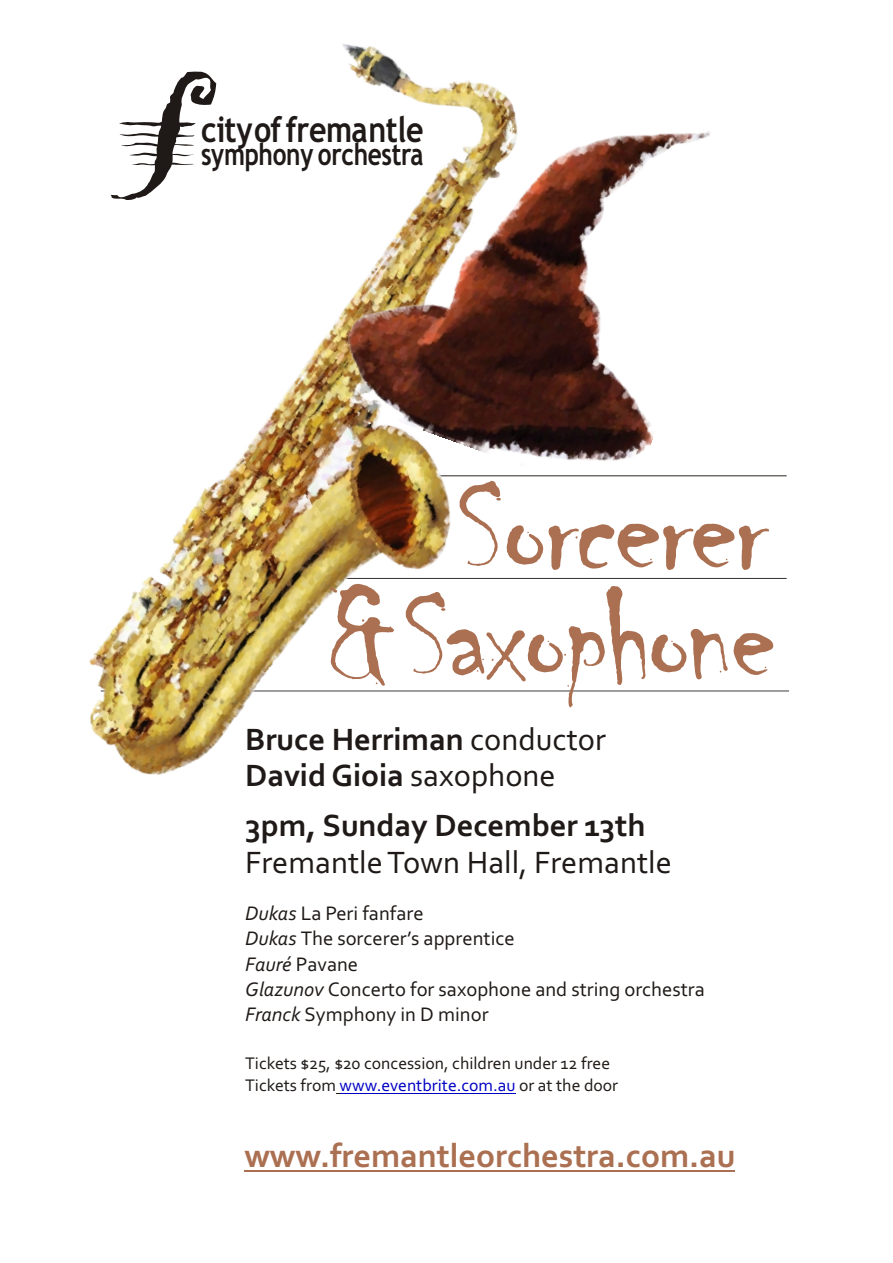
<style>
.page{position:relative;width:893px;height:1263px;background:#fff}
.page>*{position:absolute;margin:0;border:0;box-sizing:border-box;transform-origin:0 0}
.t1{font:700 35.4px "Trebuchet MS";letter-spacing:-.015em;color:#1f1a17;scale:.86 1}
.t2{font:700 34.2px "Corbel";color:#ab7052}
.t3{font:700 32.25px/36.8px "Corbel";color:#1f1a17}
.t4{font:32.25px "Corbel";color:#1f1a17}
.t5{font:700 30.6px "Trebuchet MS";letter-spacing:-.015em;color:#1f1a17;scale:.8 1}
.t6{font:20.55px/25px "Corbel";color:#1f1a17}
.t7{font:17.7px/21.5px "Corbel";color:#1f1a17}
.s1{font-weight:400}
.s2{font-style:italic}
.s3{color:#0000c4}
</style>
<div class="page">
<hr style="left:244px;top:1170px;width:491px;height:2px;background:#ab7052">
<hr style="left:340px;top:1092px;width:176px;height:1px;background:#0000c4">
<hr style="left:101px;top:690px;width:688px;height:1px;background:#1f1a17">
<hr style="left:184px;top:578px;width:603px;height:1px;background:#1f1a17">
<svg style="left:610px;top:523px;width:159px;height:47px"></svg>
<hr style="left:240px;top:475px;width:547px;height:1px;background:#1f1a17">
<img style="left:89px;top:71px;width:521px;height:704px">
<svg style="left:330px;top:584px;width:64px;height:102px"></svg>
<svg style="left:406px;top:586px;width:367px;height:121px"></svg>
<img style="left:324px;top:44px;width:431px;height:460px">
<h1 class="t1" style="left:201px;top:116px;width:260px">city offremantle</h1>
<h3 class="t5" style="left:201px;top:143px;width:279px">symphony orchestra</h3>
<h3 class="t3" style="left:245px;top:723px;width:362px">Bruce Herriman <span class="s1">conductor<br></span>David Gioia <span class="s1">saxophone</span></h3>
<h3 class="t3" style="left:245px;top:809px;width:402px">3pm, Sunday December 13th</h3>
<h3 class="t4" style="left:245px;top:848px;width:428px">Fremantle Town Hall, Fremantle</h3>
<p class="t6" style="left:245px;top:903px;width:461px"><span class="s2">Dukas</span> La Peri fanfare<br><span class="s2">Dukas</span> The sorcerer’s apprentice<br><span class="s2">Fauré</span> Pavane<br><span class="s2">Glazunov</span> Concerto for saxophone and string orchestra<br><span class="s2">Franck</span> Symphony in D minor</p>
<p class="t7" style="left:245px;top:1054px;width:374px">Tickets $25, $20 concession, children under 12 free<br>Tickets from <span class="s3">www.eventbrite.com.au</span> or at the door</p>
<h2 class="t2" style="left:244px;top:1141px;width:493px">www.fremantleorchestra.com.au</h2>
</div>
